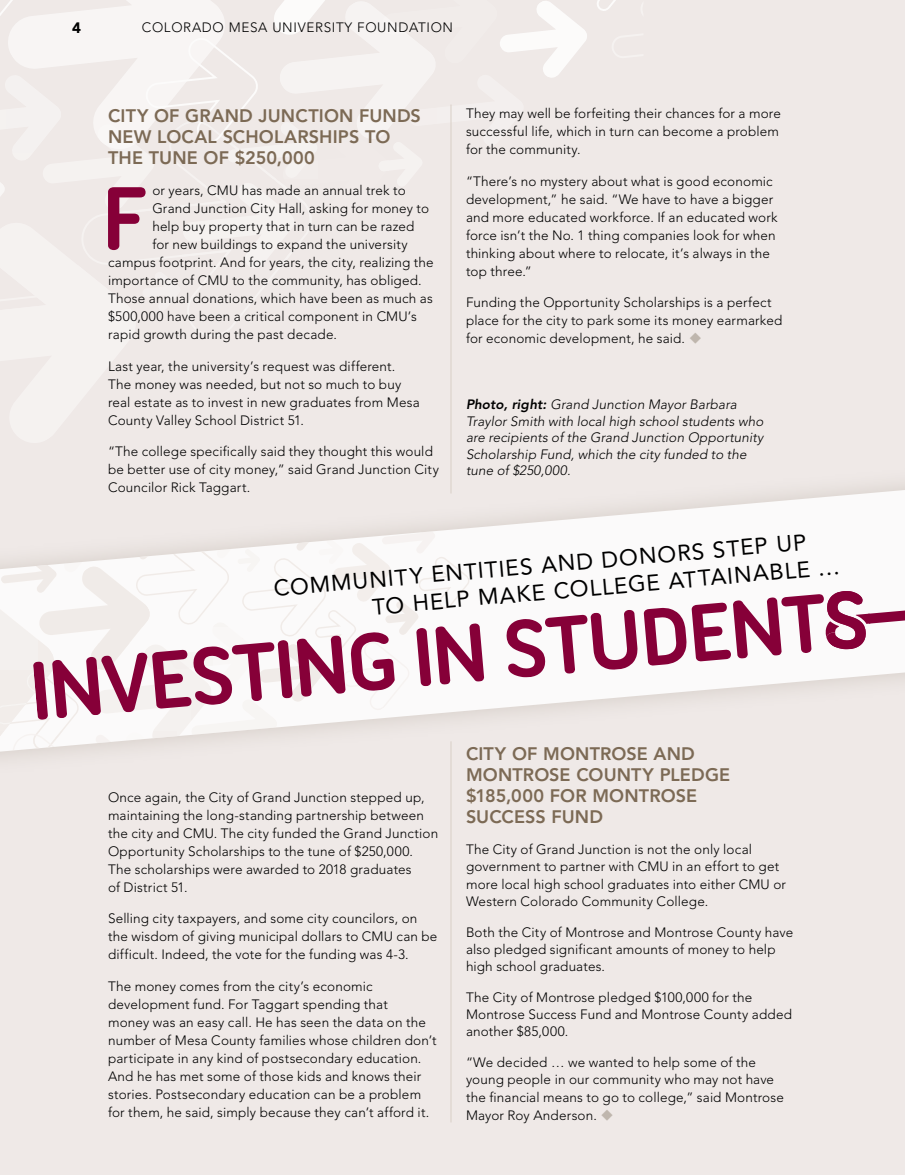
<style>
.page{position:relative;width:905px;height:1175px;background:#fff}
.page>*{position:absolute;margin:0;border:0;box-sizing:border-box;transform-origin:0 0}
.t1{font:700 96.75px "Ubuntu Titling";color:#860038}
.t2{font:22.5px/27px "Avenir";color:#000}
.t3{font:800 18px/21px "Avenir";letter-spacing:.01em;color:#7c6a55}
.t4{font:900 15px "Avenir";color:#000}
.t5{font:300 13.5px/18px "Avenir";letter-spacing:.01em;color:#000}
.t6{font:italic 300 13.5px/16.5px "Avenir";letter-spacing:.01em;color:#000}
.t7{font:300 13.5px "Avenir";letter-spacing:.05em;color:#000}
.s1{color:#bfb6ad}
.s2{font-weight:800}
</style>
<div class="page">
<div style="left:0;top:0;width:904px;height:1174px;background:#efe9e7"></div>
<svg style="left:0;top:0;width:616px;height:386px"></svg>
<hr style="left:450px;top:104px;width:1px;height:389px;background:#d8cfc6">
<hr style="left:450px;top:741px;width:1px;height:381px;background:#d8cfc6">
<div style="left:0;top:386px;width:904px;height:389px;background:#efe9e7"></div>
<svg style="left:372px;top:407px;width:532px;height:309px"></svg>
<svg style="left:0;top:531px;width:484px;height:222px"></svg>
<svg style="left:506px;top:610px;width:131px;height:67px"></svg>
<svg style="left:643px;top:591px;width:261px;height:74px"></svg>
<p class="t4" style="left:72px;top:19px;width:10px">4</p>
<p class="t7" style="left:142px;top:19px;width:313px">COLORADO MESA UNIVERSITY FOUNDATION</p>
<p class="t7" style="left:108px;top:19px;width:313px">COLORADO MESA UNIVERSITY FOUNDATION</p>
<h3 class="t3" style="left:108px;top:105px;width:314px">CITY OF GRAND JUNCTION FUNDS<br>NEW LOCAL SCHOLARSHIPS TO<br>THE TUNE OF $250,000</h3>
<h1 class="t1" style="left:101px;top:161px;width:49px">F</h1>
<p class="t5" style="left:152px;top:181px;width:255px">or years, CMU has made an annual trek to</p>
<p class="t5" style="left:152px;top:199px;width:278px">Grand Junction City Hall, asking for money to</p>
<p class="t5" style="left:152px;top:217px;width:263px">help buy property that in turn can be razed</p>
<p class="t5" style="left:152px;top:235px;width:257px">for new buildings to expand the university</p>
<p class="t5" style="left:108px;top:253px;width:327px">campus footprint. And for years, the city, realizing the</p>
<p class="t5" style="left:108px;top:271px;width:315px">importance of CMU to the community, has obliged.</p>
<p class="t5" style="left:108px;top:289px;width:326px">Those annual donations, which have been as much as</p>
<p class="t5" style="left:108px;top:307px;width:310px">$500,000 have been a critical component in CMU’s</p>
<p class="t5" style="left:108px;top:325px;width:230px">rapid growth during the past decade.</p>
<p class="t5" style="left:108px;top:357px;width:313px">Last year, the university’s request was different.<br>The money was needed, but not so much to buy real estate as to invest in new graduates from Mesa County Valley School District 51.</p>
<p class="t5" style="left:108px;top:442px;width:332px">“The college specifically said they thought this would be better use of city money,” said Grand Junction City<br>Councilor Rick Taggart.</p>
<p class="t5" style="left:466px;top:105px;width:316px">They may well be forfeiting their chances for a more successful life, which in turn can become a problem for the community.</p>
<p class="t5" style="left:466px;top:172px;width:313px">“There’s no mystery about what is good economic development,” he said. “We have to have a bigger and more educated workforce. If an educated work force isn’t the No. 1 thing companies look for when thinking about where to relocate, it’s always in the top three.”</p>
<p class="t5" style="left:466px;top:294px;width:318px">Funding the Opportunity Scholarships is a perfect place for the city to park some its money earmarked for economic development, he said. <span class="s1">◆</span></p>
<p class="t6" style="left:466px;top:396px;width:299px"><span class="s2">Photo, right:</span> Grand Junction Mayor Barbara Traylor Smith with local high school students who are recipients of the Grand Junction Opportunity Scholarship Fund, which the city funded to the tune of $250,000.</p>
<h2 class="t2" style="left:369px;top:567px;width:470px;text-indent:-97px;rotate:-5deg">COMMUNITY ENTITIES AND DONORS STEP UP<br>TO HELP MAKE COLLEGE ATTAINABLE …</h2>
<p class="t5" style="left:108px;top:788px;width:332px">Once again, the City of Grand Junction stepped up, maintaining the long-standing partnership between the city and CMU. The city funded the Grand Junction Opportunity Scholarships to the tune of $250,000.<br>The scholarships were awarded to 2018 graduates<br>of District 51.</p>
<p class="t5" style="left:108px;top:909px;width:331px">Selling city taxpayers, and some city councilors, on the wisdom of giving municipal dollars to CMU can be difficult. Indeed, the vote for the funding was 4-3.</p>
<p class="t5" style="left:108px;top:977px;width:330px">The money comes from the city’s economic development fund. For Taggart spending that<br>money was an easy call. He has seen the data on the number of Mesa County families whose children don’t participate in any kind of postsecondary education.<br>And he has met some of those kids and knows their stories. Postsecondary education can be a problem for them, he said, simply because they can’t afford it.</p>
<h3 class="t3" style="left:466px;top:743px;width:266px">CITY OF MONTROSE AND<br>MONTROSE COUNTY PLEDGE $185,000 FOR MONTROSE<br>SUCCESS FUND</h3>
<p class="t5" style="left:466px;top:840px;width:321px;line-height:17.2px">The City of Grand Junction is not the only local government to partner with CMU in an effort to get more local high school graduates into either CMU or Western Colorado Community College.</p>
<p class="t5" style="left:466px;top:923px;width:329px;line-height:17.2px">Both the City of Montrose and Montrose County have also pledged significant amounts of money to help high school graduates.</p>
<p class="t5" style="left:466px;top:988px;width:327px;line-height:17.2px">The City of Montrose pledged $100,000 for the<br>Montrose Success Fund and Montrose County added another $85,000.</p>
<p class="t5" style="left:466px;top:1053px;width:319px;line-height:17.5px">“We decided … we wanted to help some of the young people in our community who may not have the financial means to go to college,” said Montrose Mayor Roy Anderson. <span class="s1">◆</span></p>
</div>
